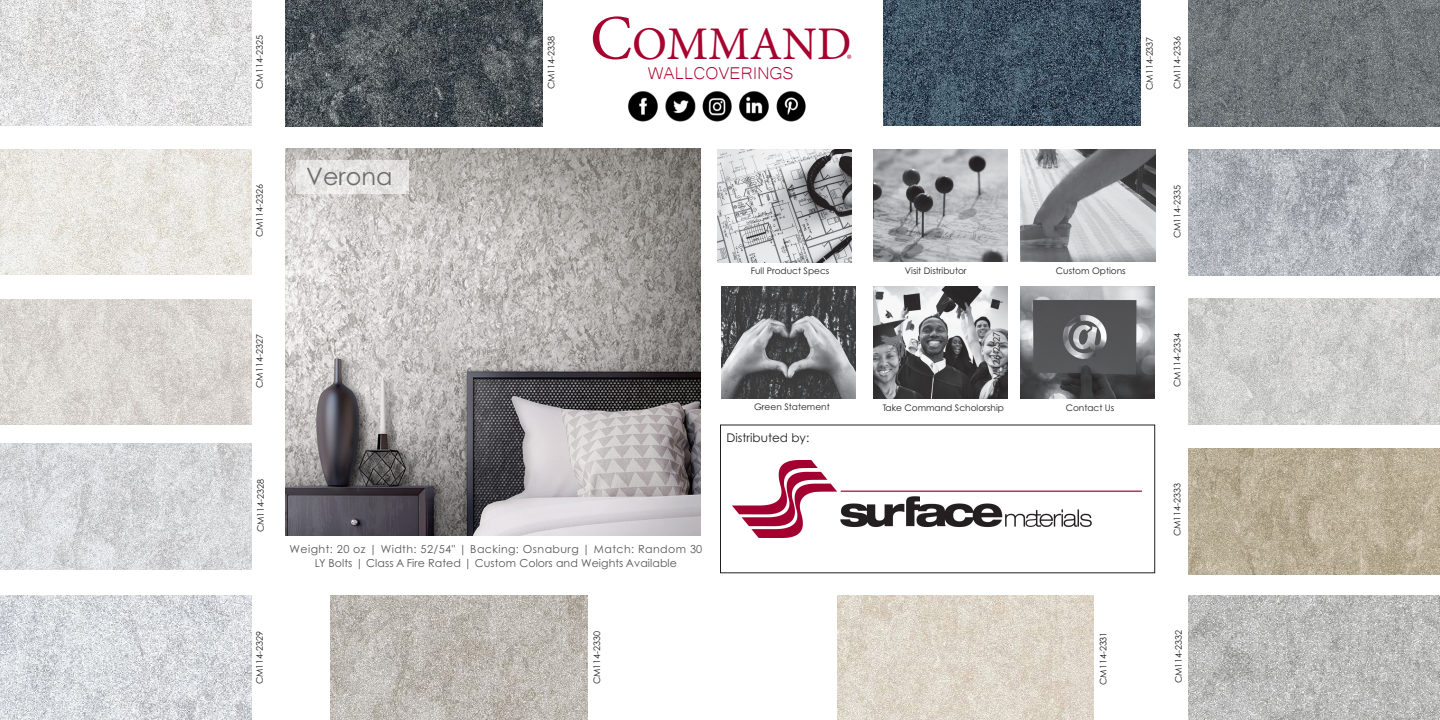
<style>
.page{position:relative;width:1440px;height:720px;background:#fff}
.page>*{position:absolute;margin:0;border:0;box-sizing:border-box;transform-origin:0 0}
.t1{font:46.8px "Minion Pro";color:#a7032f}
.t2{font:24px "Century Gothic Pro";color:#6c6d70}
.t3{font:22px "Microsoft Yi Baiti";color:#a7032f}
.t4{font:15.6px "Minion Pro";color:#a7032f}
.t5{font:12px "Century Gothic Pro";color:#231f20}
.t6{font:11px/14.4px "Century Gothic Pro";letter-spacing:.005em;color:#57585a;text-align:center}
.t7{font:9px "Century Gothic Pro";color:#231f20}
.s1{font-size:63.4px}
</style>
<div class="page">
<img style="left:285px;top:148px;width:416px;height:387px">
<img style="left:1189px;top:149px;width:251px;height:126px">
<img style="left:1189px;top:298px;width:251px;height:126px">
<img style="left:1189px;top:448px;width:251px;height:126px">
<img style="left:873px;top:286px;width:134px;height:112px">
<img style="left:873px;top:150px;width:134px;height:112px">
<img style="left:721px;top:286px;width:135px;height:112px">
<img style="left:718px;top:150px;width:134px;height:112px">
<img style="left:1021px;top:286px;width:134px;height:113px">
<img style="left:1021px;top:150px;width:134px;height:112px">
<svg style="left:296px;top:161px;width:113px;height:33px;background:#e5e4e3"></svg>
<img style="left:0;top:0;width:252px;height:126px">
<img style="left:0;top:149px;width:252px;height:126px">
<img style="left:0;top:299px;width:252px;height:126px">
<img style="left:0;top:443px;width:252px;height:126px">
<img style="left:0;top:595px;width:252px;height:124px">
<img style="left:1189px;top:595px;width:251px;height:125px">
<img style="left:1189px;top:1px;width:251px;height:126px">
<img style="left:883px;top:1px;width:257px;height:125px">
<img style="left:285px;top:1px;width:257px;height:126px">
<img style="left:837px;top:595px;width:257px;height:124px">
<img style="left:331px;top:595px;width:257px;height:124px">
<img style="left:733px;top:461px;width:409px;height:76px">
<img style="left:628px;top:91px;width:68px;height:31px">
<img style="left:702px;top:91px;width:67px;height:31px">
<img style="left:776px;top:91px;width:30px;height:31px">
<p class="t7" style="left:254px;top:89px;width:55px;rotate:-90deg">CM114-2325</p>
<h1 class="t1" style="left:590px;top:12px;width:263px"><span class="s1">C</span>OMMAND</h1>
<p class="t7" style="left:546px;top:89px;width:55px;rotate:-90deg">CM114-2338</p>
<p class="t7" style="left:1144px;top:90px;width:55px;rotate:-90deg">CM114-2337</p>
<h3 class="t4" style="left:847px;top:49px;width:7px">®</h3>
<h3 class="t3" style="left:648px;top:60px;width:147px">WALLCOVERINGS</h3>
<p class="t7" style="left:1172px;top:89px;width:55px;rotate:-90deg">CM114-2336</p>
<p class="t7" style="left:254px;top:237px;width:55px;rotate:-90deg">CM114-2326</p>
<p class="t7" style="left:254px;top:388px;width:55px;rotate:-90deg">CM114-2327</p>
<p class="t7" style="left:255px;top:532px;width:55px;rotate:-90deg">CM114-2328</p>
<p class="t2" style="left:306px;top:162px;width:88px">Verona</p>
<p class="t7" style="left:751px;top:265px;width:80px">Full Product Specs</p>
<p class="t7" style="left:905px;top:266px;width:63px">Visit Distributor</p>
<p class="t7" style="left:1056px;top:266px;width:71px">Custom Options</p>
<p class="t7" style="left:991px;top:388px;width:57px;rotate:-90deg">CMI126-2527</p>
<p class="t7" style="left:754px;top:402px;width:77px">Green Statement</p>
<p class="t7" style="left:883px;top:402px;width:123px">Take Command Scholorship</p>
<p class="t7" style="left:1066px;top:402px;width:50px">Contact Us</p>
<p class="t5" style="left:727px;top:430px;width:84px">Distributed by:</p>
<p class="t6" style="left:290px;top:542px;width:414px">Weight: 20 oz | Width: 52/54" | Backing: Osnaburg | Match: Random 30<br>LY Bolts | Class A Fire Rated | Custom Colors and Weights Available</p>
<p class="t7" style="left:1172px;top:238px;width:55px;rotate:-90deg">CM114-2335</p>
<p class="t7" style="left:1172px;top:387px;width:55px;rotate:-90deg">CM114-2334</p>
<p class="t7" style="left:1172px;top:536px;width:55px;rotate:-90deg">CM114-2333</p>
<p class="t7" style="left:254px;top:684px;width:55px;rotate:-90deg">CM114-2329</p>
<p class="t7" style="left:1173px;top:683px;width:55px;rotate:-90deg">CM114-2332</p>
<p class="t7" style="left:591px;top:684px;width:55px;rotate:-90deg">CM114-2330</p>
<p class="t7" style="left:1098px;top:685px;width:55px;rotate:-90deg">CM114-2331</p>
</div>
